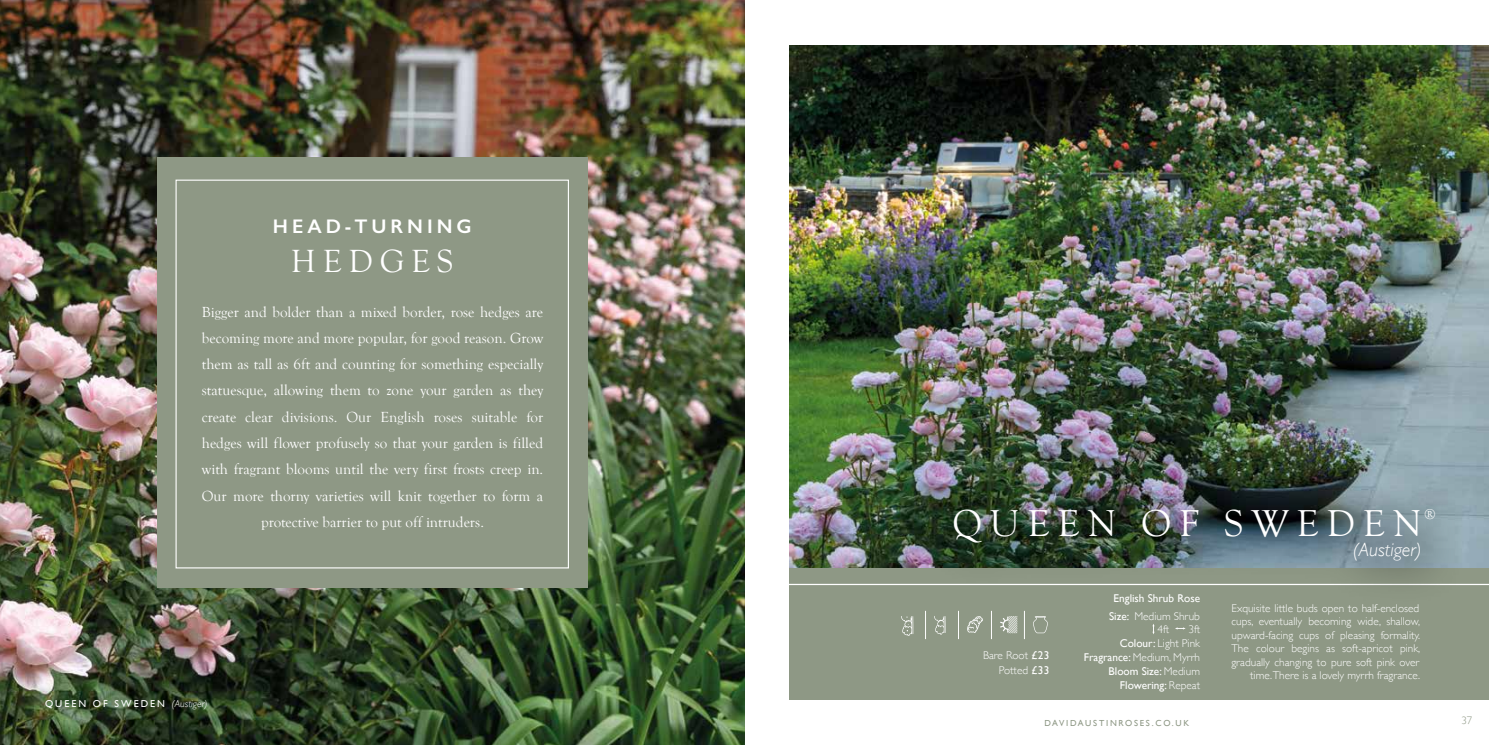
<style>
.page{position:relative;width:1489px;height:745px;background:#fff}
.page>*{position:absolute;margin:0;border:0;box-sizing:border-box;transform-origin:0 0}
.t1{font:38.5px "Goudy Old Style T";letter-spacing:.2em;color:#fff}
.t2{font:33px "Goudy Old Style T";letter-spacing:.2em;color:#fff}
.t3{font:600 19.75px "Gill Sans";letter-spacing:.2em;color:#fff}
.t4{font:italic 300 19.25px "Gill Sans";color:#fff}
.t5{font:15px/26.2px "Goudy Old Style T";color:#fff;text-align:center}
.t6{font:14.62px "Goudy Old Style T";color:#fff}
.t7{font:300 11.25px/13.5px "Gill Sans";color:#fff;text-align:right}
.t8{font:11.25px/14.1px "Gill Sans";color:#fff;text-align:center}
.t9{font:300 10.88px "Gill Sans";color:#8e9885}
.t10{font:10px "Gill Sans";letter-spacing:.2em;color:#fff}
.t11{font:8.75px "Gill Sans";letter-spacing:.2em;color:#8e9885}
.s1{font-weight:300;font-style:italic}
.s2{font-weight:400}
.s3{font-weight:300}
</style>
<div class="page">
<img style="left:0;top:0;width:744px;height:744px">
<img style="left:789px;top:45px;width:699px;height:523px">
<div style="left:789px;top:568px;width:699px;height:131px;background:#8e9885"></div>
<svg style="left:1152px;top:624px;width:2px;height:10px"></svg>
<svg style="left:1175px;top:627px;width:10px;height:2px"></svg>
<hr style="left:774px;top:583px;width:714px;height:1px;background:#fff">
<div style="left:924px;top:478px;width:540px;height:127px;background:#000;opacity:.3"></div>
<svg style="left:925px;top:610px;width:1px;height:28px"></svg>
<svg style="left:958px;top:610px;width:1px;height:28px"></svg>
<svg style="left:991px;top:610px;width:1px;height:28px"></svg>
<svg style="left:1024px;top:610px;width:1px;height:28px"></svg>
<svg style="left:901px;top:616px;width:12px;height:19px"></svg>
<svg style="left:934px;top:616px;width:11px;height:18px"></svg>
<svg style="left:967px;top:616px;width:16px;height:16px"></svg>
<svg style="left:1000px;top:616px;width:18px;height:17px"></svg>
<svg style="left:1033px;top:616px;width:15px;height:17px"></svg>
<div style="left:157px;top:157px;width:430px;height:430px;background:#8e9885"></div>
<div style="left:175px;top:179px;width:394px;height:389px;border:1px solid #fff"></div>
<h3 class="t3" style="left:273px;top:214px;width:200px">HEAD-TURNING</h3>
<h2 class="t2" style="left:291px;top:243px;width:164px">HEDGES</h2>
<p class="t5" style="left:202px;top:298px;width:343px">Bigger and bolder than a mixed border, rose hedges are becoming more and more popular, for good reason. Grow them as tall as 6ft and counting for something especially statuesque, allowing them to zone your garden as they create clear divisions. Our English roses suitable for hedges will flower profusely so that your garden is filled with fragrant blooms until the very first frosts creep in.<br>Our more thorny varieties will knit together to form a protective barrier to put off intruders.</p>
<p class="t10" style="left:45px;top:697px;width:164px">QUEEN OF SWEDEN <span class="s1">(Austiger)</span></p>
<h1 class="t1" style="left:952px;top:501px;width:470px">QUEEN OF SWEDEN</h1>
<p class="t4" style="left:1352px;top:538px;width:70px">(Austiger)</p>
<p class="t6" style="left:1424px;top:506px;width:13px">®</p>
<p class="t7" style="left:983px;top:646px;width:68px;line-height:15px">Bare Root <span class="s2">£23<br></span>Potted <span class="s2">£33</span></p>
<p class="t8" style="left:1109px;top:589px;width:92px;line-height:18px">English Shrub Rose<br>Size: <span class="s3">Medium Shrub</span></p>
<p class="t7" style="left:1157px;top:621px;width:13px">4ft</p>
<p class="t8" style="left:1083px;top:621px;width:118px;text-align:right"><span class="s3">3ft<br></span>Colour: <span class="s3">Light Pink<br></span>Fragrance: <span class="s3">Medium, Myrrh<br></span>Bloom Size: <span class="s3">Medium<br></span>Flowering: <span class="s3">Repeat</span></p>
<p class="t7" style="left:1231px;top:600px;width:190px">Exquisite little buds open to half-enclosed cups, eventually becoming wide, shallow, upward-facing cups of pleasing formality.<br>The colour begins as soft-apricot pink, gradually changing to pure soft pink over time.There is a lovely myrrh fragrance.</p>
<p class="t11" style="left:1044px;top:717px;width:146px">DAVIDAUSTINROSES.CO.UK</p>
<p class="t9" style="left:1461px;top:711px;width:12px">37</p>
</div>
